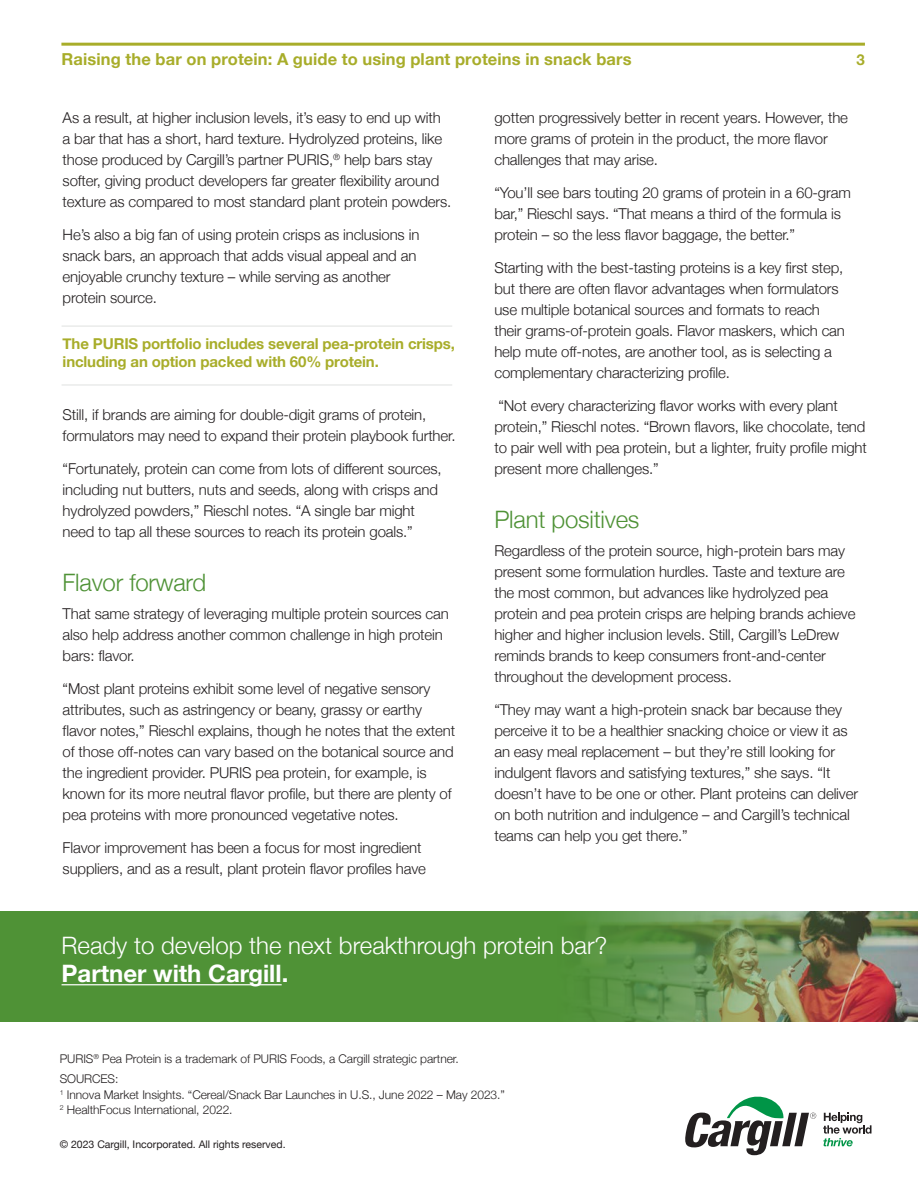
<style>
.page{position:relative;width:918px;height:1188px;background:#fff}
.page>*{position:absolute;margin:0;border:0;box-sizing:border-box;transform-origin:0 0}
.t1{font:300 24px/28.5px "Helvetica Neue";color:#fff}
.subhd-kim{font:300 24px "Helvetica Neue";letter-spacing:-.01em;color:#4f9236}
.t2{font:700 16.5px "Helvetica Neue";letter-spacing:.01em;color:#a8ad2a}
.t3{font:300 15px/21px "Helvetica Neue";letter-spacing:-.01em;color:#231f20}
.t4{font:700 15px/18px "Helvetica Neue";letter-spacing:-.01em;color:#a8ad2a}
.t5{font:300 12px "Helvetica Neue";letter-spacing:-.005em;color:#231f20}
.t6{font:10.5px "Helvetica Neue";color:#231f20}
.s1{font-weight:700}
</style>
<div class="page">
<hr style="left:61px;top:43px;width:804px;height:3px;background:#a8ad2a">
<svg style="left:685px;top:1096px;width:131px;height:59px"></svg>
<svg style="left:823px;top:1113px;width:49px;height:33px"></svg>
<hr style="left:62px;top:326px;width:390px;height:1px;background:#dfe1e0">
<hr style="left:62px;top:385px;width:390px;height:1px;background:#dfe1e0">
<div style="left:0;top:911px;width:918px;height:110px;background:#4f9236"></div>
<img style="left:583px;top:911px;width:335px;height:110px">
<hr style="left:62px;top:984px;width:220px;height:1px;background:#fff">
<p class="t2" style="left:61px;top:46px;width:572px">Raising the bar on protein: A guide to using plant proteins in snack bars</p>
<p class="t4" style="left:857px;top:51px;width:10px">3</p>
<p class="t3" style="left:63px;top:106px;width:390px">As a result, at higher inclusion levels, it’s easy to end up with a bar that has a short, hard texture. Hydrolyzed proteins, like those produced by Cargill’s partner PURIS,<sup>®</sup> help bars stay softer, giving product developers far greater flexibility around texture as compared to most standard plant protein powders.</p>
<p class="t3" style="left:63px;top:223px;width:358px">He’s also a big fan of using protein crisps as inclusions in snack bars, an approach that adds visual appeal and an enjoyable crunchy texture – while serving as another protein source.</p>
<p class="t4" style="left:63px;top:335px;width:394px">The PURIS portfolio includes several pea-protein crisps, including an option packed with 60% protein.</p>
<p class="t3" style="left:63px;top:403px;width:394px">Still, if brands are aiming for double-digit grams of protein, formulators may need to expand their protein playbook further.</p>
<p class="t3" style="left:63px;top:457px;width:381px">“Fortunately, protein can come from lots of different sources, including nut butters, nuts and seeds, along with crisps and hydrolyzed powders,” Rieschl notes. “A single bar might need to tap all these sources to reach its protein goals.”</p>
<p class="subhd-kim" style="left:63px;top:563px;width:145px">Flavor forward</p>
<p class="t3" style="left:63px;top:602px;width:388px">That same strategy of leveraging multiple protein sources can also help address another common challenge in high protein bars: flavor.</p>
<p class="t3" style="left:63px;top:677px;width:394px">“Most plant proteins exhibit some level of negative sensory attributes, such as astringency or beany, grassy or earthy flavor notes,” Rieschl explains, though he notes that the extent of those off-notes can vary based on the botanical source and the ingredient provider. PURIS pea protein, for example, is known for its more neutral flavor profile, but there are plenty of pea proteins with more pronounced vegetative notes.</p>
<p class="t3" style="left:63px;top:836px;width:365px">Flavor improvement has been a focus for most ingredient suppliers, and as a result, plant protein flavor profiles have</p>
<p class="t3" style="left:494px;top:106px;width:355px">gotten progressively better in recent years. However, the more grams of protein in the product, the more flavor challenges that may arise.</p>
<p class="t3" style="left:494px;top:181px;width:358px">“You’ll see bars touting 20 grams of protein in a 60-gram bar,” Rieschl says. “That means a third of the formula is protein – so the less flavor baggage, the better.”</p>
<p class="t3" style="left:494px;top:256px;width:352px">Starting with the best-tasting proteins is a key first step, but there are often flavor advantages when formulators use multiple botanical sources and formats to reach their grams-of-protein goals. Flavor maskers, which can help mute off-notes, are another tool, as is selecting a complementary characterizing profile.</p>
<p class="t3" style="left:494px;top:394px;width:374px">“Not every characterizing flavor works with every plant protein,” Rieschl notes. “Brown flavors, like chocolate, tend to pair well with pea protein, but a lighter, fruity profile might present more challenges.”</p>
<p class="subhd-kim" style="left:494px;top:500px;width:147px">Plant positives</p>
<p class="t3" style="left:494px;top:539px;width:363px">Regardless of the protein source, high-protein bars may present some formulation hurdles. Taste and texture are the most common, but advances like hydrolyzed pea protein and pea protein crisps are helping brands achieve higher and higher inclusion levels. Still, Cargill’s LeDrew reminds brands to keep consumers front-and-center throughout the development process.</p>
<p class="t3" style="left:494px;top:698px;width:365px">“They may want a high-protein snack bar because they perceive it to be a healthier snacking choice or view it as an easy meal replacement – but they’re still looking for indulgent flavors and satisfying textures,” she says. “It doesn’t have to be one or other. Plant proteins can deliver on both nutrition and indulgence – and Cargill’s technical teams can help you get there.”</p>
<p class="t1" style="left:62px;top:929px;width:547px">Ready to develop the next breakthrough protein bar?<br><span class="s1">Partner with Cargill.</span></p>
<p class="t5" style="left:60px;top:1049px;width:401px">PURIS<sup>®</sup> Pea Protein is a trademark of PURIS Foods, a Cargill strategic partner.</p>
<p class="t5" style="left:60px;top:1069px;width:60px">SOURCES:</p>
<p class="t5" style="left:60px;top:1085px;width:447px"><sup>1</sup> Innova Market Insights. “Cereal/Snack Bar Launches in U.S., June 2022 – May 2023.”</p>
<p class="t5" style="left:60px;top:1100px;width:174px"><sup>2</sup> HealthFocus International, 2022.</p>
<p class="t6" style="left:60px;top:1136px;width:227px">© 2023 Cargill, Incorporated. All rights reserved.</p>
</div>
